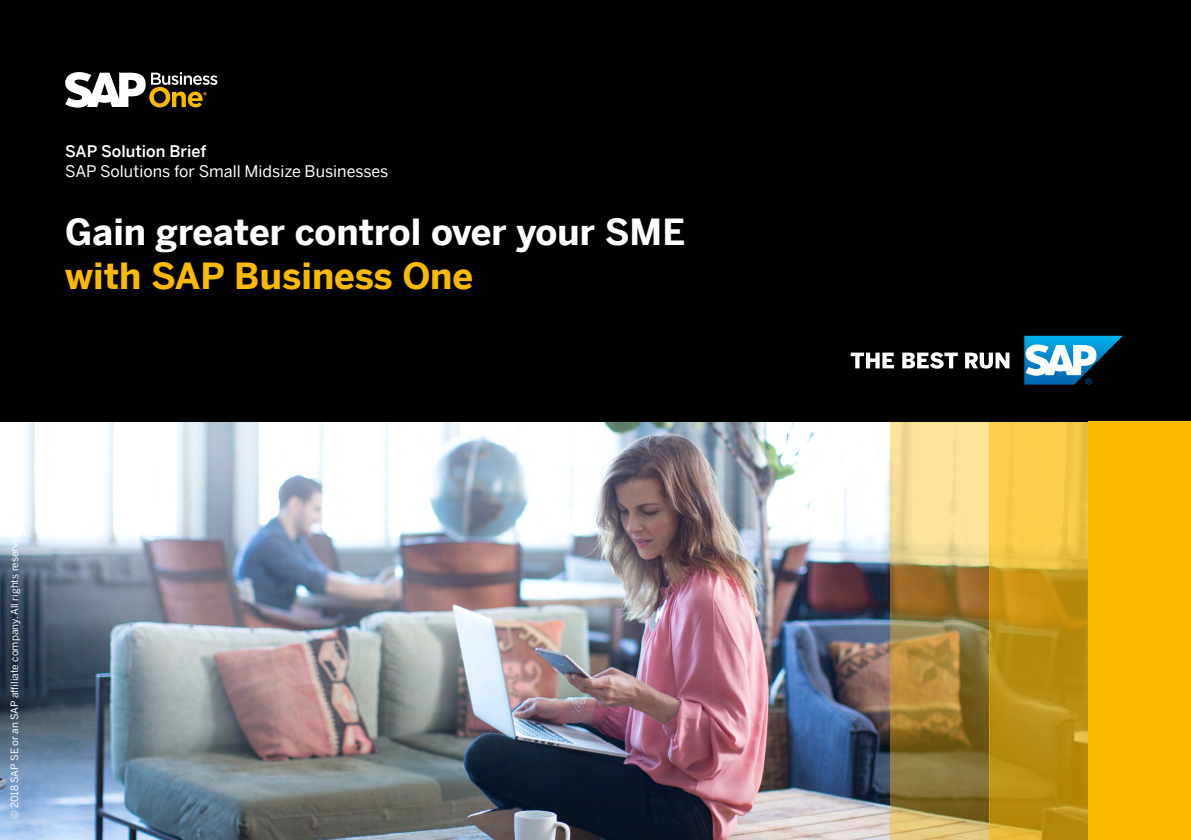
<style>
.page{position:relative;width:1191px;height:840px;background:#fff}
.page>*{position:absolute;margin:0;border:0;box-sizing:border-box;transform-origin:0 0}
.t1{font:700 36px "Benton Sans";color:#fff}
.t2{font:700 36px "Benton Sans";color:#fbba00}
.t3{font:16px "Benton Sans";color:#fff}
.t4{font:500 16px "Benton Sans";color:#fff}
.t5{font:10px "Benton Sans";color:#fff}
</style>
<div class="page">
<img style="left:0;top:421px;width:890px;height:418px">
<div style="left:0;top:0;width:1191px;height:421px;background:#000"></div>
<div style="left:1089px;top:421px;width:102px;height:418px;background:#fbba00"></div>
<svg style="left:989px;top:421px;width:100px;height:418px;background:#d1a425"></svg>
<svg style="left:890px;top:421px;width:99px;height:418px;background:#b99d59"></svg>
<svg style="left:65px;top:72px;width:152px;height:35px"></svg>
<svg style="left:850px;top:352px;width:159px;height:16px"></svg>
<svg style="left:1024px;top:335px;width:99px;height:49px"></svg>
<h2 class="t4" style="left:65px;top:137px;width:143px">SAP Solution Brief</h2>
<h2 class="t3" style="left:65px;top:157px;width:325px">SAP Solutions for Small Midsize Businesses</h2>
<h1 class="t1" style="left:65px;top:200px;width:621px">Gain greater control over your SME</h1>
<h1 class="t2" style="left:65px;top:244px;width:409px">with SAP Business One</h1>
<p class="t5" style="left:6px;top:818px;width:292px;rotate:-90deg">© 2018 SAP SE or an SAP affiliate company. All rights reserved.</p>
</div>
